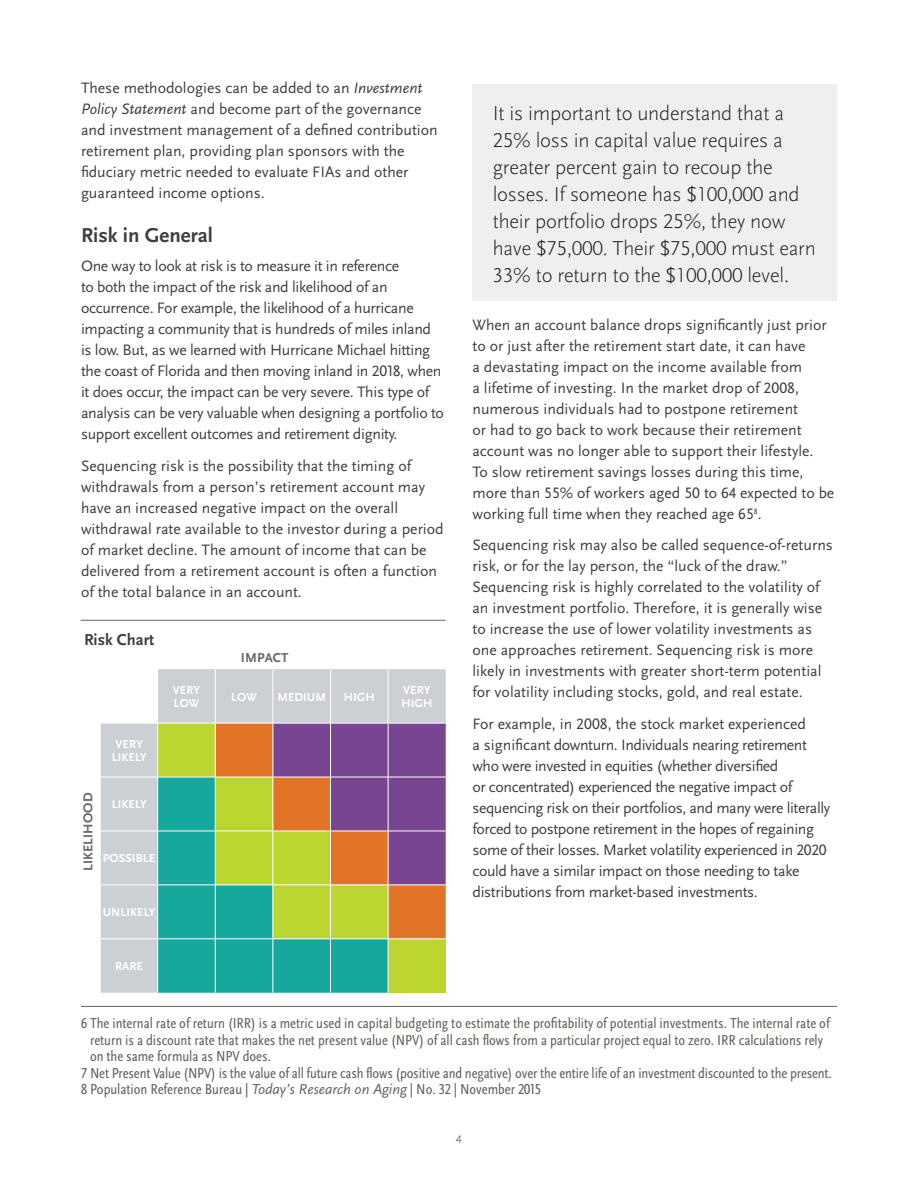
<style>
.page{position:relative;width:918px;height:1188px;background:#fff}
.page>*{position:absolute;margin:0;border:0;box-sizing:border-box;transform-origin:0 0}
.t1{font:300 21px/27px "Scala Sans OT";letter-spacing:-.01em;color:#231f20}
.t2{font:700 21px "Scala Sans OT";color:#3e403b}
.t3{font:700 16.5px "Scala Sans OT";color:#3e403b}
.t4{font:15.75px/21px "Scala Sans OT";color:#3e403b}
.t5{font:15.75px/21px "Scala Sans OT";letter-spacing:-.025em;color:#3e403b}
.t6{font:15.75px/21px "Scala Sans OT";letter-spacing:-.02em;color:#3e403b}
.t7{font:condensed 15px "Scala Sans OT";color:#62635b}
.t8{font:700 13.5px "Scala Sans OT";letter-spacing:.01em;color:#64656a}
.t9{font:700 12px/13.5px "Scala Sans OT";letter-spacing:.01em;color:#fff}
.t10{font:300 12px "Scala Sans OT";color:#3e403b}
.s1{font-style:italic}
.s2{font-style:italic;font-stretch:normal}
</style>
<div class="page">
<div style="left:472px;top:84px;width:365px;height:217px;background:#edeff1"></div>
<hr style="left:81px;top:1006px;width:756px;height:1px;background:#62635b">
<hr style="left:81px;top:620px;width:365px;height:1px;background:#64656a">
<svg style="left:101px;top:669px;width:345px;height:324px;background:#95a792"></svg>
<div style="left:331px;top:885px;width:57px;height:54px;background:#bcd531"></div>
<div style="left:388px;top:939px;width:58px;height:54px;background:#bcd531"></div>
<hr style="left:157px;top:669px;width:1px;height:54px;background:#fff">
<hr style="left:215px;top:669px;width:1px;height:54px;background:#fff">
<hr style="left:273px;top:669px;width:1px;height:54px;background:#fff">
<hr style="left:330px;top:669px;width:1px;height:54px;background:#fff">
<hr style="left:388px;top:669px;width:1px;height:54px;background:#fff">
<hr style="left:101px;top:723px;width:57px;height:1px;background:#fff">
<hr style="left:158px;top:723px;width:57px;height:1px;background:#fff">
<hr style="left:157px;top:723px;width:1px;height:54px;background:#fff">
<hr style="left:215px;top:723px;width:58px;height:1px;background:#fff">
<hr style="left:215px;top:723px;width:1px;height:54px;background:#fff">
<hr style="left:273px;top:723px;width:58px;height:1px;background:#fff">
<hr style="left:273px;top:723px;width:1px;height:54px;background:#fff">
<hr style="left:331px;top:723px;width:57px;height:1px;background:#fff">
<hr style="left:330px;top:723px;width:1px;height:54px;background:#fff">
<hr style="left:388px;top:723px;width:58px;height:1px;background:#fff">
<hr style="left:388px;top:723px;width:1px;height:54px;background:#fff">
<hr style="left:101px;top:777px;width:57px;height:1px;background:#fff">
<hr style="left:158px;top:777px;width:57px;height:1px;background:#fff">
<hr style="left:157px;top:777px;width:1px;height:54px;background:#fff">
<hr style="left:215px;top:777px;width:58px;height:1px;background:#fff">
<hr style="left:215px;top:777px;width:1px;height:54px;background:#fff">
<hr style="left:273px;top:777px;width:58px;height:1px;background:#fff">
<hr style="left:273px;top:777px;width:1px;height:54px;background:#fff">
<hr style="left:331px;top:777px;width:57px;height:1px;background:#fff">
<hr style="left:330px;top:777px;width:1px;height:54px;background:#fff">
<hr style="left:388px;top:777px;width:58px;height:1px;background:#fff">
<hr style="left:388px;top:777px;width:1px;height:54px;background:#fff">
<hr style="left:101px;top:831px;width:57px;height:1px;background:#fff">
<hr style="left:158px;top:831px;width:57px;height:1px;background:#fff">
<hr style="left:157px;top:831px;width:1px;height:54px;background:#fff">
<hr style="left:215px;top:831px;width:58px;height:1px;background:#fff">
<hr style="left:215px;top:831px;width:1px;height:54px;background:#fff">
<hr style="left:273px;top:831px;width:58px;height:1px;background:#fff">
<hr style="left:273px;top:831px;width:1px;height:54px;background:#fff">
<hr style="left:331px;top:831px;width:57px;height:1px;background:#fff">
<hr style="left:330px;top:831px;width:1px;height:54px;background:#fff">
<hr style="left:388px;top:831px;width:58px;height:1px;background:#fff">
<hr style="left:388px;top:831px;width:1px;height:54px;background:#fff">
<hr style="left:101px;top:885px;width:57px;height:1px;background:#fff">
<hr style="left:158px;top:885px;width:57px;height:1px;background:#fff">
<hr style="left:157px;top:885px;width:1px;height:54px;background:#fff">
<hr style="left:215px;top:885px;width:58px;height:1px;background:#fff">
<hr style="left:215px;top:885px;width:1px;height:54px;background:#fff">
<hr style="left:273px;top:885px;width:58px;height:1px;background:#fff">
<hr style="left:273px;top:885px;width:1px;height:54px;background:#fff">
<hr style="left:331px;top:885px;width:57px;height:1px;background:#fff">
<hr style="left:330px;top:885px;width:1px;height:54px;background:#fff">
<hr style="left:388px;top:885px;width:58px;height:1px;background:#fff">
<hr style="left:388px;top:885px;width:1px;height:54px;background:#fff">
<hr style="left:101px;top:939px;width:57px;height:1px;background:#fff">
<hr style="left:158px;top:939px;width:57px;height:1px;background:#fff">
<hr style="left:157px;top:939px;width:1px;height:54px;background:#fff">
<hr style="left:215px;top:939px;width:58px;height:1px;background:#fff">
<hr style="left:215px;top:939px;width:1px;height:54px;background:#fff">
<hr style="left:273px;top:939px;width:58px;height:1px;background:#fff">
<hr style="left:273px;top:939px;width:1px;height:54px;background:#fff">
<hr style="left:331px;top:939px;width:57px;height:1px;background:#fff">
<hr style="left:330px;top:939px;width:1px;height:54px;background:#fff">
<hr style="left:388px;top:939px;width:58px;height:1px;background:#fff">
<hr style="left:388px;top:939px;width:1px;height:54px;background:#fff">
<p class="t4" style="left:81px;top:77px;width:358px">These methodologies can be added to an <span class="s1">Investment Policy Statement</span> and become part of the governance and investment management of a defined contribution retirement plan, providing plan sponsors with the fiduciary metric needed to evaluate FIAs and other guaranteed income options.</p>
<h1 class="t2" style="left:81px;top:222px;width:133px">Risk in General</h1>
<p class="t6" style="left:81px;top:256px;width:365px">One way to look at risk is to measure it in reference<br>to both the impact of the risk and likelihood of an occurrence. For example, the likelihood of a hurricane impacting a community that is hundreds of miles inland is low. But, as we learned with Hurricane Michael hitting the coast of Florida and then moving inland in 2018, when it does occur, the impact can be very severe. This type of analysis can be very valuable when designing a portfolio to support excellent outcomes and retirement dignity.</p>
<p class="t4" style="left:81px;top:456px;width:364px">Sequencing risk is the possibility that the timing of withdrawals from a person’s retirement account may have an increased negative impact on the overall withdrawal rate available to the investor during a period of market decline. The amount of income that can be delivered from a retirement account is often a function of the total balance in an account.</p>
<p class="t3" style="left:84px;top:630px;width:72px">Risk Chart</p>
<p class="t8" style="left:80px;top:871px;width:80px;rotate:-90deg">LIKELIHOOD</p>
<p class="t9" style="left:112px;top:737px;width:36px;text-align:center">VERY<br>LIKELY</p>
<p class="t9" style="left:112px;top:798px;width:36px">LIKELY</p>
<p class="t9" style="left:103px;top:852px;width:54px">POSSIBLE</p>
<p class="t9" style="left:103px;top:906px;width:54px">UNLIKELY</p>
<p class="t8" style="left:241px;top:650px;width:49px">IMPACT</p>
<p class="t9" style="left:173px;top:683px;width:29px">VERY<br>LOW</p>
<p class="t9" style="left:231px;top:690px;width:27px">LOW</p>
<p class="t9" style="left:277px;top:690px;width:50px">MEDIUM</p>
<p class="t9" style="left:344px;top:690px;width:32px">HIGH</p>
<p class="t9" style="left:401px;top:683px;width:32px">VERY<br>HIGH</p>
<p class="t9" style="left:115px;top:960px;width:29px">RARE</p>
<p class="t1" style="left:493px;top:99px;width:325px">It is important to understand that a 25% loss in capital value requires a greater percent gain to recoup the losses. If someone has $100,000 and their portfolio drops 25%, they now have $75,000. Their $75,000 must earn 33% to return to the $100,000 level.</p>
<p class="t4" style="left:472px;top:314px;width:363px">When an account balance drops significantly just prior to or just after the retirement start date, it can have<br>a devastating impact on the income available from<br>a lifetime of investing. In the market drop of 2008, numerous individuals had to postpone retirement<br>or had to go back to work because their retirement account was no longer able to support their lifestyle.<br>To slow retirement savings losses during this time, more than 55% of workers aged 50 to 64 expected to be working full time when they reached age 65<sup>8</sup>.</p>
<p class="t4" style="left:472px;top:535px;width:362px">Sequencing risk may also be called sequence-of-returns risk, or for the lay person, the “luck of the draw.” Sequencing risk is highly correlated to the volatility of an investment portfolio. Therefore, it is generally wise to increase the use of lower volatility investments as one approaches retirement. Sequencing risk is more likely in investments with greater short-term potential for volatility including stocks, gold, and real estate.</p>
<p class="t5" style="left:472px;top:713px;width:359px">For example, in 2008, the stock market experienced<br>a significant downturn. Individuals nearing retirement who were invested in equities (whether diversified<br>or concentrated) experienced the negative impact of sequencing risk on their portfolios, and many were literally forced to postpone retirement in the hopes of regaining some of their losses. Market volatility experienced in 2020 could have a similar impact on those needing to take distributions from market-based investments.</p>
<p class="t7" style="left:81px;top:1015px;width:750px">6 The internal rate of return (IRR) is a metric used in capital budgeting to estimate the profitability of potential investments. The internal rate of</p>
<p class="t7" style="left:90px;top:1031px;width:734px">return is a discount rate that makes the net present value (NPV) of all cash flows from a particular project equal to zero. IRR calculations rely</p>
<p class="t7" style="left:90px;top:1048px;width:183px">on the same formula as NPV does.</p>
<p class="t7" style="left:81px;top:1064px;width:752px">7 Net Present Value (NPV) is the value of all future cash flows (positive and negative) over the entire life of an investment discounted to the present.</p>
<p class="t7" style="left:81px;top:1081px;width:461px">8 Population Reference Bureau | <span class="s2">Today’s Research on Aging</span> | No. 32 | November 2015</p>
<p class="t10" style="left:456px;top:1130px;width:8px">4</p>
</div>
